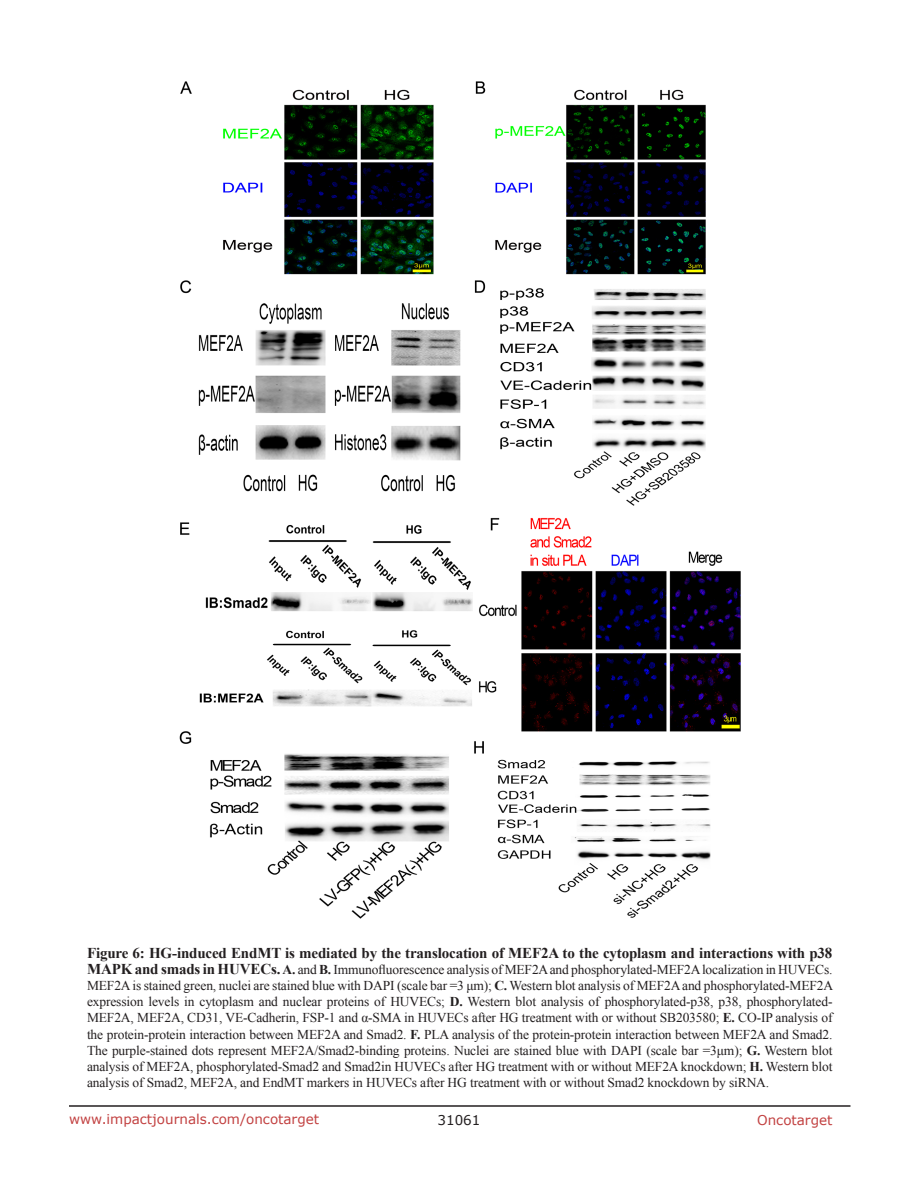
<style>
.page{position:relative;width:918px;height:1188px;background:#fff}
.page>*{position:absolute;margin:0;border:0;box-sizing:border-box;transform-origin:0 0}
.figuretext{font:700 15px "Times New Roman";letter-spacing:-.01em;color:#231f20}
.figuretext-2{font:13.5px/16.2px "Times New Roman";letter-spacing:-.01em;color:#231f20;text-align:justify}
.t1{font:13.5px "Verdana";color:#c24141}
.t2{font:13.5px "Verdana";color:#231f20}
.s1{font-weight:700;font-size:15px}
.s2{font-weight:700}
</style>
<div class="page">
<hr style="left:69px;top:1105px;width:781px;height:2px;background:#231f20">
<img style="left:179px;top:81px;width:562px;height:838px">
<p class="figuretext" style="left:87px;top:942px;width:747px">Figure 6: HG-induced EndMT is mediated by the translocation of MEF2A to the cytoplasm and interactions with p38</p>
<p class="figuretext-2" style="left:87px;top:961px;width:748px"><span class="s1">MAPK and smads in HUVECs.</span> <span class="s2">A.</span> and <span class="s2">B.</span> Immunofluorescence analysis of MEF2A and phosphorylated-MEF2A localization in HUVECs.<br>MEF2A is stained green, nuclei are stained blue with DAPI (scale bar =3 μm); <span class="s2">C.</span> Western blot analysis of MEF2A and phosphorylated-MEF2A expression levels in cytoplasm and nuclear proteins of HUVECs; <span class="s2">D.</span> Western blot analysis of phosphorylated-p38, p38, phosphorylated-MEF2A, MEF2A, CD31, VE-Cadherin, FSP-1 and α-SMA in HUVECs after HG treatment with or without SB203580; <span class="s2">E.</span> CO-IP analysis of the protein-protein interaction between MEF2A and Smad2. <span class="s2">F.</span> PLA analysis of the protein-protein interaction between MEF2A and Smad2.<br>The purple-stained dots represent MEF2A/Smad2-binding proteins. Nuclei are stained blue with DAPI (scale bar =3μm); <span class="s2">G.</span> Western blot analysis of MEF2A, phosphorylated-Smad2 and Smad2in HUVECs after HG treatment with or without MEF2A knockdown; <span class="s2">H.</span> Western blot analysis of Smad2, MEF2A, and EndMT markers in HUVECs after HG treatment with or without Smad2 knockdown by siRNA.</p>
<p class="t1" style="left:69px;top:1110px;width:252px">www.impactjournals.com/oncotarget</p>
<p class="t2" style="left:438px;top:1111px;width:44px">31061</p>
<p class="t1" style="left:757px;top:1111px;width:77px">Oncotarget</p>
</div>
